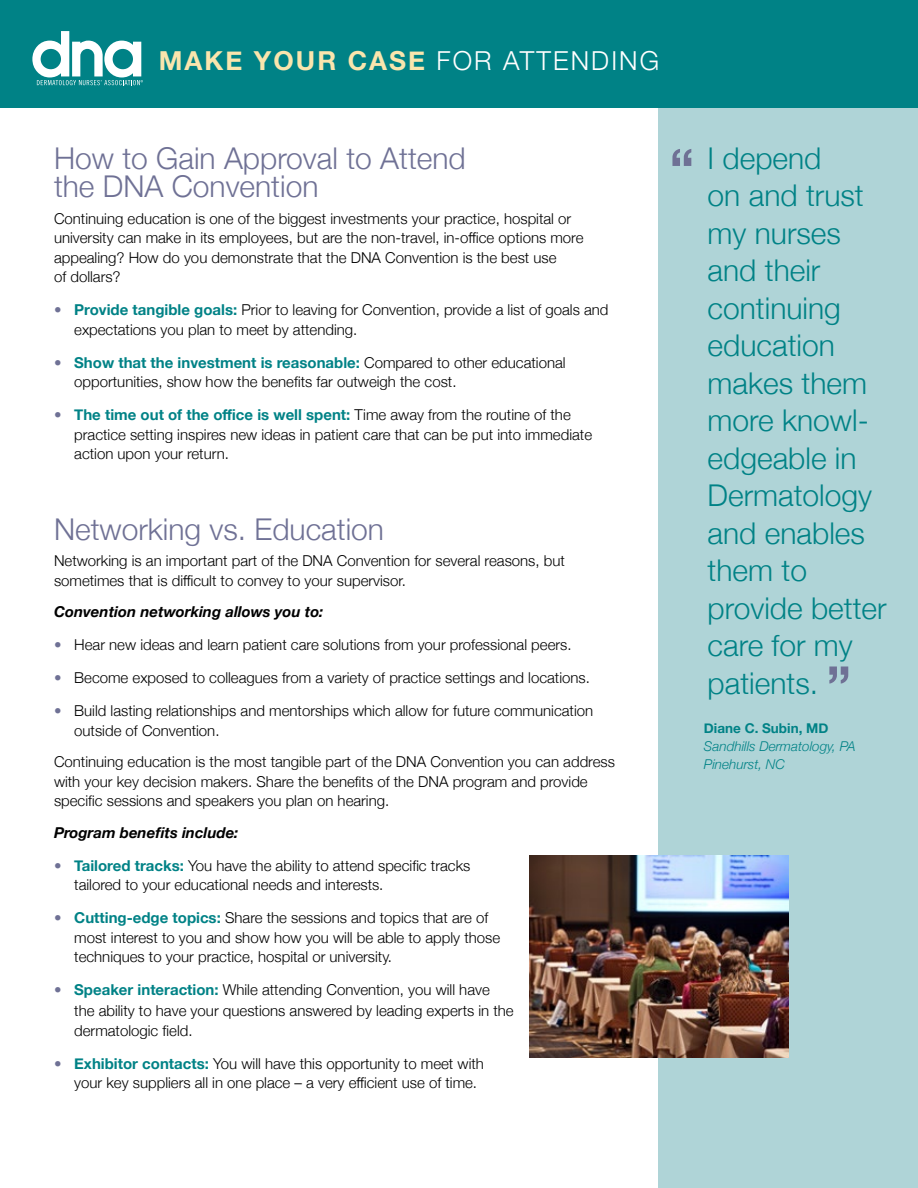
<style>
.page{position:relative;width:918px;height:1188px;background:#fff}
.page>*{position:absolute;margin:0;border:0;box-sizing:border-box;transform-origin:0 0}
.t1{font:700 53.25px "Helvetica Neue";color:#6f7195}
.t2{font:300 30px/37.5px "Helvetica Neue";color:#008286}
.t3{font:300 30px/28.5px "Helvetica Neue";color:#6f7195}
.t4{font:700 26.1px "Helvetica Neue";letter-spacing:.08em;color:#fae5ad}
.t5{font:300 15px/19.5px "Helvetica Neue";color:#000}
.t6{font:italic 700 15px "Helvetica Neue";color:#000}
.t7{font:italic 300 13.5px/18px "Helvetica Neue";color:#008286}
.t8{font:700 13.5px "Helvetica Neue";color:#008286}
.s1{font-weight:300;color:#fff}
.s2{color:#6f7195}
.s3{font-weight:700;color:#008286}
.s4{font-weight:700;font-size:53.25px;color:#6f7195}
</style>
<div class="page">
<div style="left:659px;top:107px;width:259px;height:1081px;background:#afd4d7"></div>
<img style="left:529px;top:856px;width:259px;height:201px">
<div style="left:0;top:0;width:918px;height:108px;background:#008286"></div>
<svg style="left:32px;top:31px;width:111px;height:54px"></svg>
<h3 class="t4" style="left:159px;top:41px;width:502px">MAKE YOUR CASE <span class="s1">FOR ATTENDING</span></h3>
<h2 class="t3" style="left:54px;top:142px;width:413px">How to Gain Approval to Attend the DNA Convention</h2>
<p class="t5" style="left:54px;top:208px;width:531px">Continuing education is one of the biggest investments your practice, hospital or university can make in its employees, but are the non-travel, in-office options more appealing? How do you demonstrate that the DNA Convention is the best use<br>of dollars?</p>
<p class="t5" style="left:74px;top:299px;width:536px;text-indent:-20px"><span class="s2">•</span> <span class="s3">Provide tangible goals:</span> Prior to leaving for Convention, provide a list of goals and expectations you plan to meet by attending.</p>
<p class="t5" style="left:74px;top:352px;width:493px;text-indent:-20px"><span class="s2">•</span> <span class="s3">Show that the investment is reasonable:</span> Compared to other educational opportunities, show how the benefits far outweigh the cost.</p>
<p class="t5" style="left:74px;top:404px;width:519px;text-indent:-20px"><span class="s2">•</span> <span class="s3">The time out of the office is well spent:</span> Time away from the routine of the practice setting inspires new ideas in patient care that can be put into immediate action upon your return.</p>
<h2 class="t3" style="left:54px;top:513px;width:332px">Networking vs. Education</h2>
<p class="t5" style="left:54px;top:550px;width:512px">Networking is an important part of the DNA Convention for several reasons, but sometimes that is difficult to convey to your supervisor.</p>
<p class="t6" style="left:54px;top:600px;width:271px">Convention networking allows you to:</p>
<p class="t5" style="left:54px;top:634px;width:519px"><span class="s2">•</span> Hear new ideas and learn patient care solutions from your professional peers.</p>
<p class="t5" style="left:54px;top:667px;width:537px"><span class="s2">•</span> Become exposed to colleagues from a variety of practice settings and locations.</p>
<p class="t5" style="left:74px;top:700px;width:520px;text-indent:-20px"><span class="s2">•</span> Build lasting relationships and mentorships which allow for future communication outside of Convention.</p>
<p class="t5" style="left:54px;top:751px;width:562px">Continuing education is the most tangible part of the DNA Convention you can address with your key decision makers. Share the benefits of the DNA program and provide specific sessions and speakers you plan on hearing.</p>
<p class="t6" style="left:54px;top:821px;width:186px">Program benefits include:</p>
<p class="t5" style="left:74px;top:855px;width:398px;text-indent:-20px"><span class="s2">•</span> <span class="s3">Tailored tracks:</span> You have the ability to attend specific tracks tailored to your educational needs and interests.</p>
<p class="t5" style="left:74px;top:907px;width:427px;text-indent:-20px"><span class="s2">•</span> <span class="s3">Cutting-edge topics:</span> Share the sessions and topics that are of most interest to you and show how you will be able to apply those techniques to your practice, hospital or university.</p>
<p class="t5" style="left:74px;top:979px;width:441px;line-height:21px;text-indent:-20px"><span class="s2">•</span> <span class="s3">Speaker interaction:</span> While attending Convention, you will have the ability to have your questions answered by leading experts in the</p>
<p class="t5" style="left:74px;top:1020px;width:120px">dermatologic field.</p>
<p class="t5" style="left:74px;top:1053px;width:411px;text-indent:-20px"><span class="s2">•</span> <span class="s3">Exhibitor contacts:</span> You will have this opportunity to meet with your key suppliers all in one place – a very efficient use of time.</p>
<h1 class="t1" style="left:670px;top:126px;width:26px">“</h1>
<h2 class="t2" style="left:708px;top:137px;width:180px">I depend<br>on and trust my nurses and their continuing education makes them more knowl&shy;edgeable in<br>Dermatology and enables them to provide better care for my patients. <span class="s4">”</span></h2>
<p class="t8" style="left:704px;top:718px;width:126px">Diane C. Subin, MD</p>
<p class="t7" style="left:704px;top:737px;width:153px">Sandhills Dermatology, PA<br>Pinehurst, NC</p>
</div>
